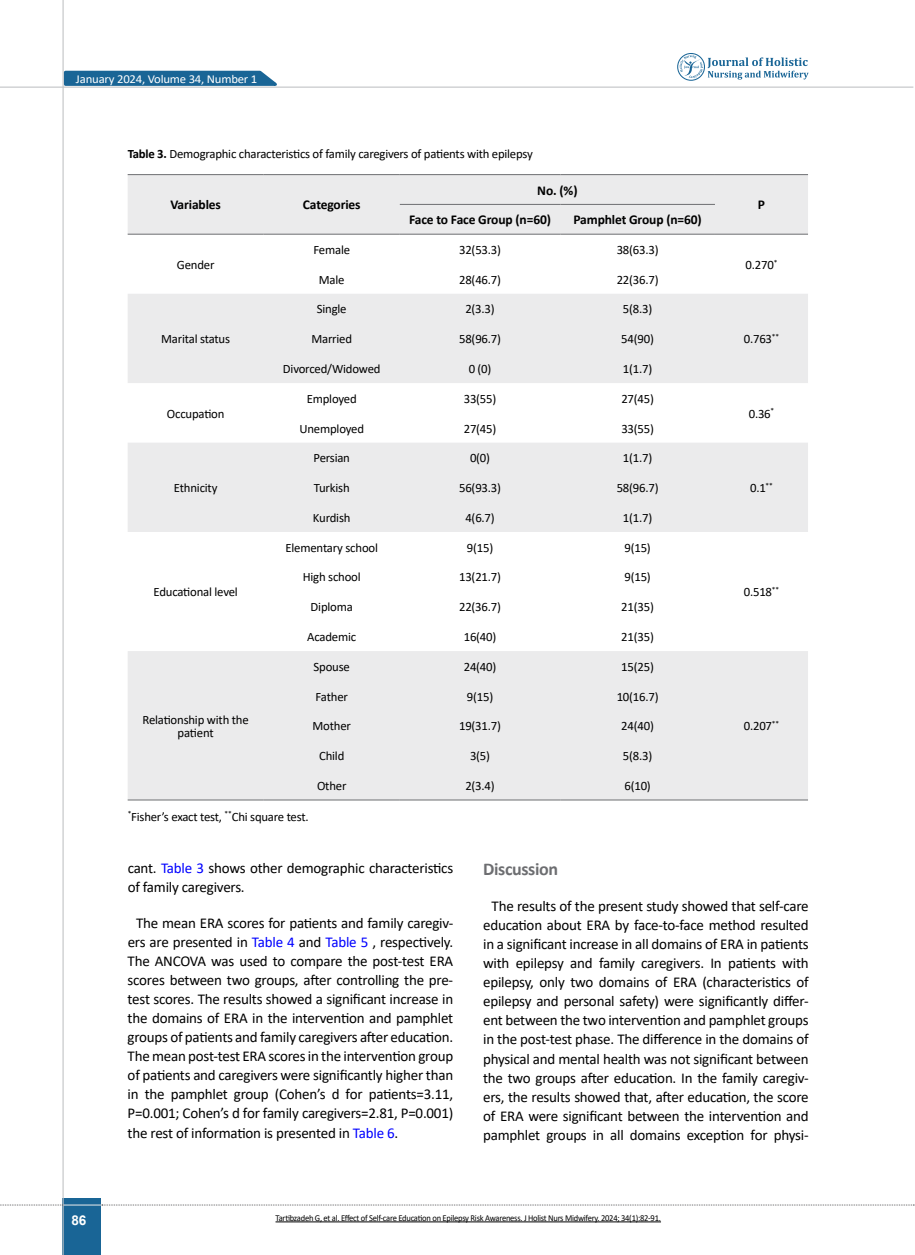
<style>
.page{position:relative;width:915px;height:1255px;background:#fff}
.page>*{position:absolute;margin:0;border:0;box-sizing:border-box;transform-origin:0 0}
.t1{font:700 18px "Calibri";letter-spacing:-.02em;color:#6d6e71}
.t2{font:15px/19px "Calibri";letter-spacing:-.015em;color:#000}
.t3{font:700 13.5px "Calibri";letter-spacing:-.01em;color:#000}
.t4{font:700 13.5px "Arial";color:#fff}
.t5{font:12.75px/13.5px "Calibri";letter-spacing:-.015em;color:#000;text-align:center}
.t6{font:12.15px "Calibri";letter-spacing:-.015em;color:#fff;scale:1.05 1}
.t7{font:9px "Calibri";letter-spacing:-.03em;color:#000;scale:.95 1}
.t8{font:7.5px "Calibri";color:#000}
.s1{font-weight:700}
.s2{color:#00f}
</style>
<div class="page">
<div style="left:63px;top:1198px;width:38px;height:56px;background:#196596"></div>
<hr style="left:62px;top:0;width:2px;height:1254px;background:#c2c4c6">
<hr style="left:63px;top:1204px;width:38px;height:1px;background:#ebebec">
<svg style="left:0;top:1204px;width:63px;height:1px"></svg>
<svg style="left:102px;top:1204px;width:811px;height:1px"></svg>
<svg style="left:62px;top:69px;width:222px;height:18px;background:#4984ab"></svg>
<svg style="left:677px;top:53px;width:131px;height:28px"></svg>
<hr style="left:0;top:87px;width:913px;height:1px;background:#c2c4c6">
<svg style="left:128px;top:175px;width:679px;height:624px;fill:#ebebec"></svg>
<hr style="left:128px;top:799px;width:136px;height:1px;background:#6d6e71">
<hr style="left:714px;top:799px;width:93px;height:1px;background:#6d6e71">
<hr style="left:264px;top:799px;width:135px;height:1px;background:#6d6e71">
<hr style="left:399px;top:799px;width:161px;height:1px;background:#6d6e71">
<hr style="left:560px;top:799px;width:154px;height:1px;background:#6d6e71">
<hr style="left:128px;top:174px;width:136px;height:1px;background:#6d6e71">
<hr style="left:264px;top:174px;width:135px;height:1px;background:#6d6e71">
<hr style="left:399px;top:174px;width:161px;height:1px;background:#6d6e71">
<hr style="left:560px;top:174px;width:154px;height:1px;background:#6d6e71">
<hr style="left:714px;top:174px;width:93px;height:1px;background:#6d6e71">
<hr style="left:399px;top:204px;width:161px;height:1px;background:#6d6e71">
<hr style="left:560px;top:204px;width:154px;height:1px;background:#6d6e71">
<hr style="left:128px;top:234px;width:136px;height:1px;background:#6d6e71">
<hr style="left:264px;top:234px;width:135px;height:1px;background:#6d6e71">
<hr style="left:399px;top:234px;width:161px;height:1px;background:#6d6e71">
<hr style="left:560px;top:234px;width:154px;height:1px;background:#6d6e71">
<hr style="left:714px;top:234px;width:93px;height:1px;background:#6d6e71">
<hr style="left:275px;top:1221px;width:385px;height:1px;background:#000">
<p class="t6" style="left:76px;top:70px;width:174px">January 2024, Volume 34, Number 1</p>
<p class="t5" style="left:128px;top:147px;width:406px"><span class="s1">Table 3.</span> Demographic characteristics of family caregivers of patients with epilepsy</p>
<p class="t3" style="left:170px;top:195px;width:52px">Variables</p>
<p class="t3" style="left:303px;top:195px;width:59px">Categories</p>
<p class="t3" style="left:537px;top:180px;width:42px">No. (%)</p>
<p class="t3" style="left:409px;top:210px;width:143px">Face to Face Group (n=60)</p>
<p class="t3" style="left:573px;top:210px;width:130px">Pamphlet Group (n=60)</p>
<p class="t5" style="left:177px;top:257px;width:39px">Gender</p>
<p class="t5" style="left:313px;top:242px;width:38px">Female</p>
<p class="t5" style="left:459px;top:242px;width:43px">32(53.3)</p>
<p class="t5" style="left:616px;top:242px;width:43px">38(63.3)</p>
<p class="t5" style="left:319px;top:272px;width:27px">Male</p>
<p class="t5" style="left:459px;top:272px;width:43px">28(46.7)</p>
<p class="t5" style="left:616px;top:272px;width:43px">22(36.7)</p>
<p class="t5" style="left:317px;top:302px;width:31px">Single</p>
<p class="t5" style="left:465px;top:302px;width:31px">2(3.3)</p>
<p class="t5" style="left:622px;top:302px;width:31px">5(8.3)</p>
<p class="t3" style="left:757px;top:195px;width:9px">P</p>
<p class="t5" style="left:745px;top:257px;width:33px">0.270<sup>*</sup></p>
<p class="t5" style="left:161px;top:332px;width:70px">Marital status</p>
<p class="t5" style="left:311px;top:332px;width:42px">Married</p>
<p class="t8" style="left:771px;top:331px;width:9px">**</p>
<p class="t5" style="left:459px;top:332px;width:43px">58(96.7)</p>
<p class="t5" style="left:621px;top:332px;width:34px">54(90)</p>
<p class="t5" style="left:743px;top:332px;width:30px">0.763</p>
<p class="t5" style="left:283px;top:361px;width:99px">Divorced/Widowed</p>
<p class="t5" style="left:468px;top:361px;width:24px">0 (0)</p>
<p class="t5" style="left:622px;top:361px;width:31px">1(1.7)</p>
<p class="t5" style="left:306px;top:391px;width:51px">Employed</p>
<p class="t5" style="left:463px;top:391px;width:34px">33(55)</p>
<p class="t5" style="left:621px;top:391px;width:34px">27(45)</p>
<p class="t5" style="left:167px;top:406px;width:59px">Occupation</p>
<p class="t5" style="left:748px;top:406px;width:27px">0.36<sup>*</sup></p>
<p class="t5" style="left:299px;top:421px;width:66px">Unemployed</p>
<p class="t5" style="left:463px;top:421px;width:34px">27(45)</p>
<p class="t5" style="left:621px;top:421px;width:34px">33(55)</p>
<p class="t5" style="left:313px;top:451px;width:38px">Persian</p>
<p class="t5" style="left:470px;top:451px;width:22px">0(0)</p>
<p class="t5" style="left:622px;top:451px;width:31px">1(1.7)</p>
<p class="t5" style="left:174px;top:481px;width:45px">Ethnicity</p>
<p class="t5" style="left:314px;top:481px;width:37px">Turkish</p>
<p class="t5" style="left:459px;top:481px;width:43px">56(93.3)</p>
<p class="t5" style="left:616px;top:481px;width:43px">58(96.7)</p>
<p class="t5" style="left:313px;top:510px;width:39px">Kurdish</p>
<p class="t5" style="left:465px;top:510px;width:31px">4(6.7)</p>
<p class="t5" style="left:622px;top:510px;width:31px">1(1.7)</p>
<p class="t5" style="left:749px;top:481px;width:24px">0.1<sup>**</sup></p>
<p class="t5" style="left:285px;top:540px;width:94px">Elementary school</p>
<p class="t5" style="left:466px;top:540px;width:28px">9(15)</p>
<p class="t5" style="left:624px;top:540px;width:28px">9(15)</p>
<p class="t5" style="left:153px;top:585px;width:86px">Educational level</p>
<p class="t5" style="left:302px;top:570px;width:59px">High school</p>
<p class="t5" style="left:459px;top:570px;width:43px">13(21.7)</p>
<p class="t5" style="left:624px;top:570px;width:28px">9(15)</p>
<p class="t5" style="left:310px;top:600px;width:44px">Diploma</p>
<p class="t5" style="left:459px;top:600px;width:43px">22(36.7)</p>
<p class="t5" style="left:621px;top:600px;width:34px">21(35)</p>
<p class="t5" style="left:307px;top:629px;width:50px">Academic</p>
<p class="t5" style="left:463px;top:629px;width:34px">16(40)</p>
<p class="t5" style="left:621px;top:629px;width:34px">21(35)</p>
<p class="t5" style="left:743px;top:585px;width:37px">0.518<sup>**</sup></p>
<p class="t5" style="left:313px;top:659px;width:38px">Spouse</p>
<p class="t5" style="left:463px;top:659px;width:34px">24(40)</p>
<p class="t5" style="left:621px;top:659px;width:34px">15(25)</p>
<p class="t5" style="left:142px;top:712px;width:108px">Relationship with the patient</p>
<p class="t5" style="left:315px;top:689px;width:34px">Father</p>
<p class="t5" style="left:466px;top:689px;width:28px">9(15)</p>
<p class="t5" style="left:616px;top:689px;width:43px">10(16.7)</p>
<p class="t5" style="left:312px;top:719px;width:40px">Mother</p>
<p class="t5" style="left:459px;top:719px;width:43px">19(31.7)</p>
<p class="t5" style="left:621px;top:719px;width:34px">24(40)</p>
<p class="t5" style="left:319px;top:748px;width:27px">Child</p>
<p class="t5" style="left:470px;top:748px;width:22px">3(5)</p>
<p class="t5" style="left:622px;top:748px;width:31px">5(8.3)</p>
<p class="t5" style="left:317px;top:778px;width:31px">Other</p>
<p class="t5" style="left:465px;top:778px;width:31px">2(3.4)</p>
<p class="t5" style="left:624px;top:778px;width:28px">6(10)</p>
<p class="t5" style="left:743px;top:719px;width:37px">0.207<sup>**</sup></p>
<p class="t4" style="left:71px;top:1210px;width:17px">86</p>
<p class="t5" style="left:128px;top:809px;width:182px"><sup>*</sup>Fisher’s exact test, <sup>**</sup>Chi square test.</p>
<p class="t2" style="left:128px;top:857px;width:327px">cant. <span class="s2">Table 3</span> shows other demographic characteristics of family caregivers.</p>
<p class="t2" style="left:128px;top:913px;width:327px;text-align:justify;text-indent:9px">The mean ERA scores for patients and family caregiv&shy;ers are presented in <span class="s2">Table 4</span> and <span class="s2">Table 5</span> , respectively.<br>The ANCOVA was used to compare the post-test ERA scores between two groups, after controlling the pre&shy;test scores. The results showed a significant increase in the domains of ERA in the intervention and pamphlet groups of patients and family caregivers after education.<br>The mean post-test ERA scores in the intervention group of patients and caregivers were significantly higher than in the pamphlet group (Cohen’s d for patients=3.11, P=0.001; Cohen’s d for family caregivers=2.81, P=0.001) the rest of information is presented in <span class="s2">Table 6</span>.</p>
<p class="t1" style="left:483px;top:856px;width:77px">Discussion</p>
<p class="t2" style="left:483px;top:896px;width:327px;text-align:center">The results of the present study showed that self-care education about ERA by face-to-face method resulted in a significant increase in all domains of ERA in patients with epilepsy and family caregivers. In patients with epilepsy, only two domains of ERA (characteristics of epilepsy and personal safety) were significantly differ&shy;ent between the two intervention and pamphlet groups in the post-test phase. The difference in the domains of physical and mental health was not significant between the two groups after education. In the family caregiv&shy;ers, the results showed that, after education, the score of ERA were significant between the intervention and pamphlet groups in all domains exception for physi-</p>
<p class="t7" style="left:275px;top:1211px;width:407px">Tartibzadeh G, et al. Effect of Self-care Education on Epilepsy Risk Awareness. J Holist Nurs Midwifery. 2024; 34(1):82-91.</p>
</div>
